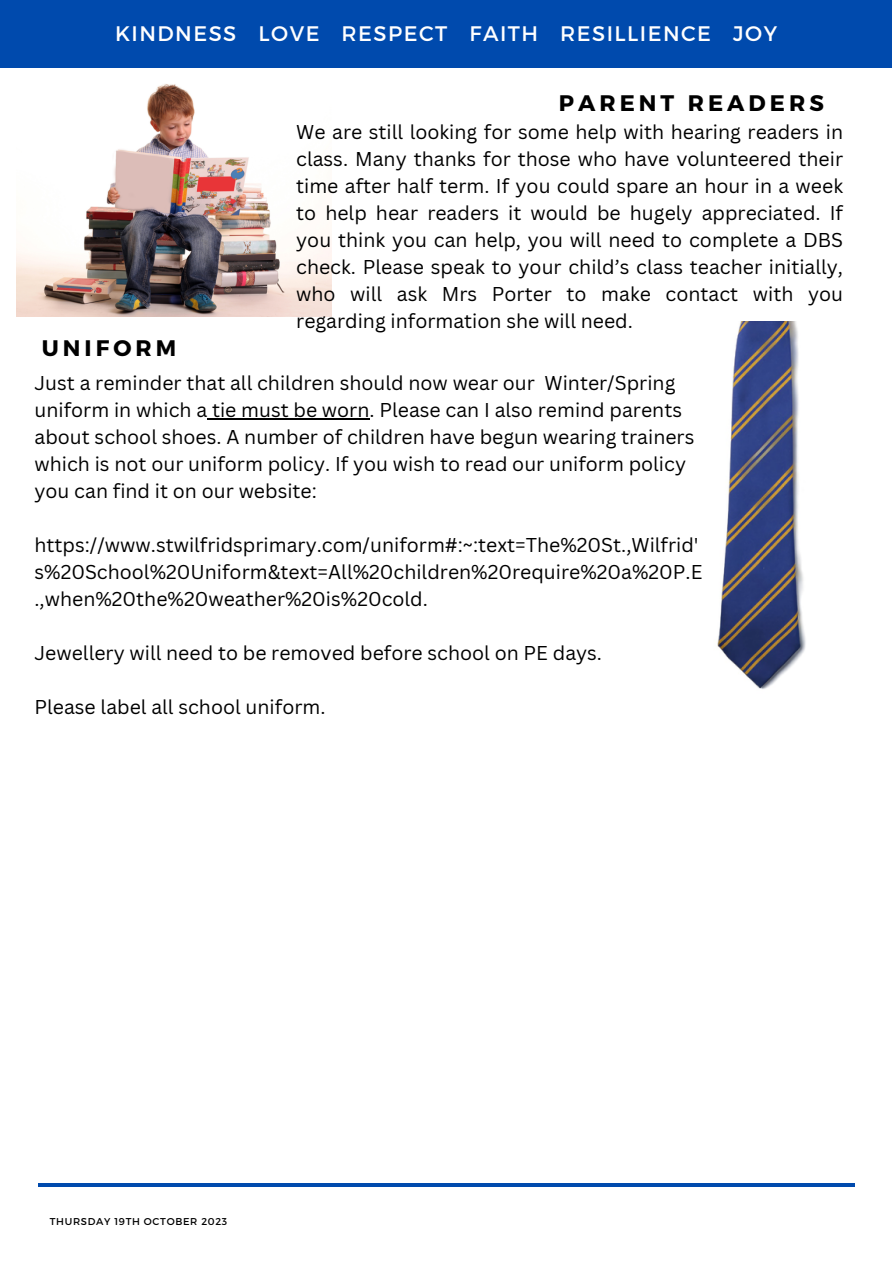
<style>
.page{position:relative;width:893px;height:1264px;background:#fff}
.page>*{position:absolute;margin:0;border:0;box-sizing:border-box;transform-origin:0 0}
.t1{font:700 22.5px "Montserrat";letter-spacing:.18em;color:#000}
.t2{font:21px "Montserrat";letter-spacing:.07em;color:#fff}
.t3{font:19.5px/27px "Canva Sans";color:#000}
.t4{font:9.9px "Montserrat";letter-spacing:.07em;color:#000}
</style>
<div class="page">
<div style="left:0;top:0;width:891px;height:67px;background:#004aad"></div>
<hr style="left:38px;top:1183px;width:816px;height:3px;background:#004aad">
<img style="left:717px;top:321px;width:89px;height:368px">
<img style="left:16px;top:84px;width:315px;height:233px">
<hr style="left:207px;top:418px;width:162px;height:1px;background:#000">
<p class="t2" style="left:115px;top:20px;width:663px">KINDNESS LOVE RESPECT FAITH RESILLIENCE JOY</p>
<p class="t1" style="left:558px;top:88px;width:266px">PARENT READERS</p>
<p class="t3" style="left:296px;top:118px;width:548px;text-align:justify">We are still looking for some help with hearing readers in class. Many thanks for those who have volunteered their time after half term. If you could spare an hour in a week to help hear readers it would be hugely appreciated. If you think you can help, you will need to complete a DBS check. Please speak to your child’s class teacher initially, who will ask Mrs Porter to make contact with you regarding information she will need.</p>
<p class="t1" style="left:42px;top:333px;width:136px">UNIFORM</p>
<p class="t3" style="left:34px;top:369px;width:661px">Just a reminder that all children should now wear our Winter/Spring uniform in which a tie must be worn. Please can I also remind parents about school shoes. A number of children have begun wearing trainers which is not our uniform policy. If you wish to read our uniform policy you can find it on our website:</p>
<p class="t3" style="left:34px;top:531px;width:669px">https://www.stwilfridsprimary.com/uniform#:~:text=The%20St.,Wilfrid' s%20School%20Uniform&amp;text=All%20children%20require%20a%20P.E .,when%20the%20weather%20is%20cold.</p>
<p class="t3" style="left:34px;top:639px;width:569px">Jewellery will need to be removed before school on PE days.</p>
<p class="t3" style="left:34px;top:693px;width:292px">Please label all school uniform.</p>
<p class="t4" style="left:50px;top:1214px;width:179px">THURSDAY 19TH OCTOBER 2023</p>
</div>
